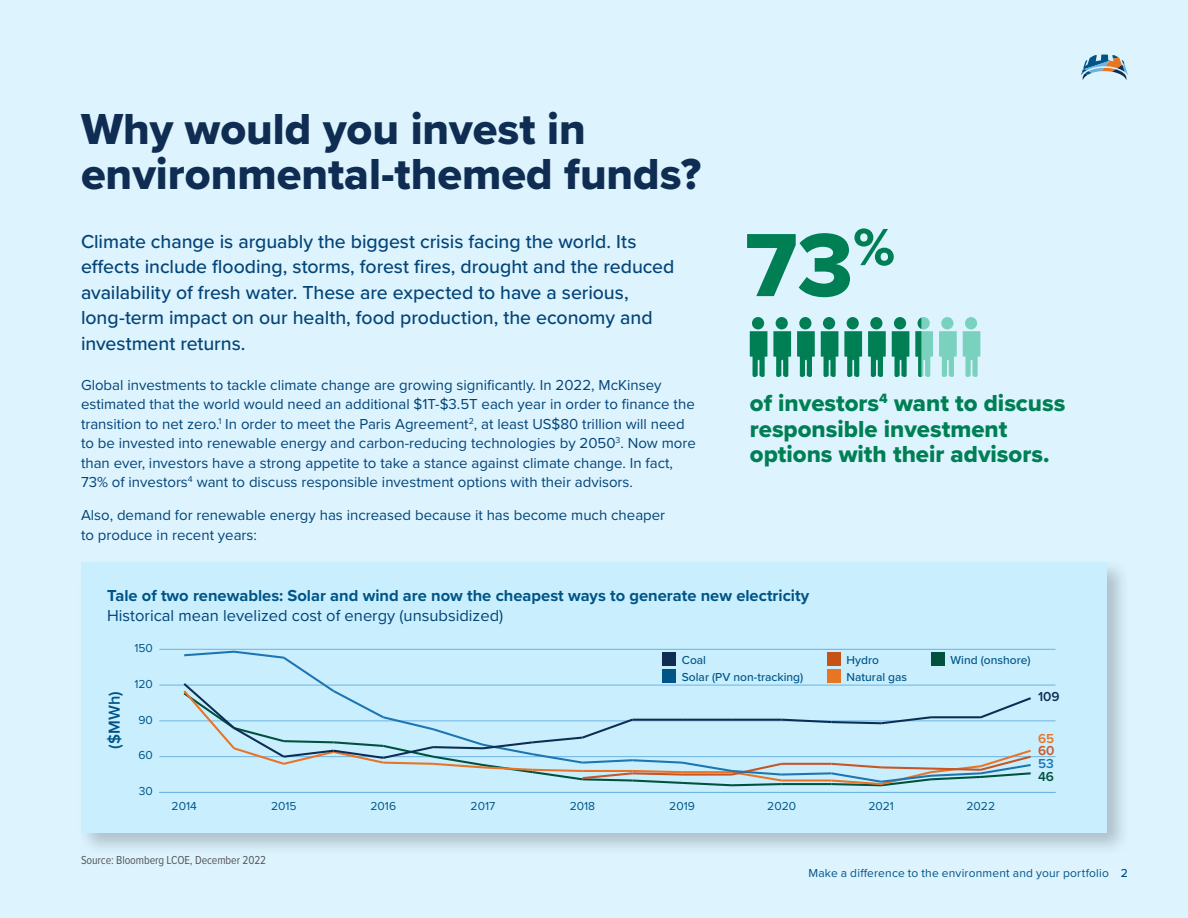
<style>
.page{position:relative;width:1188px;height:918px;background:#ddf4ff}
.page>*{position:absolute;margin:0;border:0;box-sizing:border-box;transform-origin:0 0}
.graphs-h1{font:93px "Proxima Nova Extrabld";color:#007f54}
.Headline_v2_-_slightly_smaller{font:45px/45px "Proxima Nova Extrabld";color:#0f2d52}
.Graphs{font:24px/25.5px "Proxima Nova Extrabld";color:#007f54}
.MI_-_Brochure_-_Lead-in_Text{font:500 19.5px/25.5px "Proxima Nova";letter-spacing:-.005em;color:#034477}
.Heading_Level_4_-_blue{font:700 16.5px "Proxima Nova";color:#005486}
.Heading_Level_4_-_blue-2{font:16.5px "Proxima Nova";color:#034477}
.t1{font:600 16.5px "Proxima Nova";color:#005486}
.body_copy{font:15px/19.5px "Proxima Nova";color:#034477}
.t2{font:600 13.5px "Proxima Nova";color:#0f2d52}
.t3{font:600 13.5px "Proxima Nova";color:#1d75b1}
.t4{font:600 13.5px "Proxima Nova";color:#c65528}
.t5{font:600 13.5px "Proxima Nova";color:#e87525}
.t6{font:600 13.5px "Proxima Nova";color:#00513e}
.t7{font:500 12px/16.8px "Proxima Nova";color:#005486}
.t8{font:12px "Proxima Nova";letter-spacing:.015em;color:#005486}
.t9{font:12px "Proxima Nova";color:#005587}
.MI_-_Brochure_-_Sources{font:12px "Proxima Nova Cond";letter-spacing:-.01em;color:#58595b}
.s1{font-weight:500}
</style>
<div class="page">
<div style="left:77px;top:558px;width:1054px;height:298px;background:#000;opacity:.21"></div>
<div style="left:81px;top:562px;width:1026px;height:271px;background:#c9effe"></div>
<svg style="left:1081px;top:55px;width:47px;height:26px"></svg>
<div style="left:941px;top:317px;width:12px;height:12px;background:#79d1be;border-radius:50%"></div>
<svg style="left:939px;top:331px;width:18px;height:46px"></svg>
<div style="left:965px;top:317px;width:12px;height:12px;background:#79d1be;border-radius:50%"></div>
<svg style="left:963px;top:331px;width:17px;height:46px"></svg>
<div style="left:752px;top:317px;width:12px;height:12px;background:#007f54;border-radius:50%"></div>
<svg style="left:750px;top:331px;width:17px;height:46px"></svg>
<div style="left:870px;top:317px;width:12px;height:12px;background:#007f54;border-radius:50%"></div>
<svg style="left:868px;top:331px;width:18px;height:46px"></svg>
<div style="left:823px;top:317px;width:12px;height:12px;background:#007f54;border-radius:50%"></div>
<svg style="left:821px;top:331px;width:17px;height:46px"></svg>
<div style="left:776px;top:317px;width:12px;height:12px;background:#007f54;border-radius:50%"></div>
<svg style="left:773px;top:331px;width:18px;height:46px"></svg>
<div style="left:894px;top:317px;width:12px;height:12px;background:#007f54;border-radius:50%"></div>
<svg style="left:892px;top:331px;width:17px;height:46px"></svg>
<div style="left:847px;top:317px;width:12px;height:12px;background:#007f54;border-radius:50%"></div>
<svg style="left:844px;top:331px;width:18px;height:46px"></svg>
<div style="left:799px;top:317px;width:12px;height:12px;background:#007f54;border-radius:50%"></div>
<svg style="left:797px;top:331px;width:18px;height:46px"></svg>
<svg style="left:915px;top:318px;width:18px;height:59px"></svg>
<hr style="left:159px;top:792px;width:897px;height:1px;background:#6db3e2">
<hr style="left:159px;top:756px;width:897px;height:1px;background:#6db3e2">
<hr style="left:159px;top:721px;width:897px;height:1px;background:#6db3e2">
<hr style="left:159px;top:685px;width:897px;height:1px;background:#6db3e2">
<hr style="left:159px;top:649px;width:897px;height:1px;background:#6db3e2">
<svg style="left:181px;top:649px;width:852px;height:138px"></svg>
<div style="left:663px;top:653px;width:13px;height:13px;background:#0f2d52"></div>
<div style="left:827px;top:653px;width:14px;height:13px;background:#c65316"></div>
<div style="left:931px;top:653px;width:13px;height:13px;background:#00513e"></div>
<div style="left:663px;top:670px;width:13px;height:13px;background:#005486"></div>
<div style="left:827px;top:670px;width:14px;height:13px;background:#e87524"></div>
<h2 class="Headline_v2_-_slightly_smaller" style="left:81px;top:105px;width:622px">Why would you invest in environmental-themed funds?</h2>
<p class="MI_-_Brochure_-_Lead-in_Text" style="left:81px;top:228px;width:595px">Climate change is arguably the biggest crisis facing the world. Its effects include flooding, storms, forest fires, drought and the reduced availability of fresh water. These are expected to have a serious, long-term impact on our health, food production, the economy and investment returns.</p>
<p class="body_copy" style="left:81px;top:374px;width:616px">Global investments to tackle climate change are growing significantly. In 2022, McKinsey estimated that the world would need an additional $1T-$3.5T each year in order to finance the transition to net zero.<sup>1</sup> In order to meet the Paris Agreement<sup>2</sup>, at least US$80 trillion will need to be invested into renewable energy and carbon-reducing technologies by 2050<sup>3</sup>. Now more than ever, investors have a strong appetite to take a stance against climate change. In fact, 73% of investors<sup>4</sup> want to discuss responsible investment options with their advisors.</p>
<p class="body_copy" style="left:81px;top:505px;width:586px">Also, demand for renewable energy has increased because it has become much cheaper to produce in recent years:</p>
<p class="graphs-h1" style="left:745px;top:196px;width:151px">73<sup>%</sup></p>
<p class="Graphs" style="left:750px;top:390px;width:317px">of investors<sup>4</sup> want to discuss responsible investment options with their advisors.</p>
<p class="Heading_Level_4_-_blue" style="left:107px;top:583px;width:703px">Tale of two renewables: Solar and wind are now the cheapest ways to generate new electricity</p>
<p class="Heading_Level_4_-_blue-2" style="left:107px;top:603px;width:398px">Historical mean levelized cost of energy (unsubsidized)</p>
<p class="t1" style="left:102px;top:749px;width:59px;rotate:-90deg">($MWh)</p>
<p class="t9" style="left:134px;top:639px;width:20px">150</p>
<p class="t9" style="left:134px;top:675px;width:20px">120</p>
<p class="t9" style="left:138px;top:711px;width:16px">90</p>
<p class="t9" style="left:138px;top:746px;width:16px">60</p>
<p class="t9" style="left:139px;top:782px;width:16px">30</p>
<p class="t7" style="left:682px;top:651px;width:123px">Coal<br>Solar (PV non-tracking)</p>
<p class="t7" style="left:847px;top:651px;width:62px">Hydro<br>Natural gas</p>
<p class="t7" style="left:950px;top:651px;width:82px">Wind (onshore)</p>
<p class="t2" style="left:1038px;top:686px;width:23px">109</p>
<p class="t9" style="left:172px;top:797px;width:27px">2014</p>
<p class="t9" style="left:271px;top:797px;width:27px">2015</p>
<p class="t9" style="left:371px;top:797px;width:27px">2016</p>
<p class="t9" style="left:471px;top:797px;width:26px">2017</p>
<p class="t9" style="left:570px;top:797px;width:27px">2018</p>
<p class="t9" style="left:669px;top:797px;width:27px">2019</p>
<p class="t9" style="left:767px;top:797px;width:30px">2020</p>
<p class="t9" style="left:869px;top:797px;width:27px">2021</p>
<p class="t9" style="left:967px;top:797px;width:30px">2022</p>
<p class="t5" style="left:1038px;top:728px;width:18px">65</p>
<p class="t6" style="left:1038px;top:766px;width:17px">46</p>
<p class="t4" style="left:1038px;top:740px;width:18px">60</p>
<p class="t3" style="left:1038px;top:754px;width:17px">53</p>
<p class="MI_-_Brochure_-_Sources" style="left:81px;top:851px;width:186px">Source: Bloomberg LCOE, December 2022</p>
<p class="t8" style="left:808px;top:864px;width:321px">Make a difference to the environment and your portfolio <span class="s1">2</span></p>
</div>
